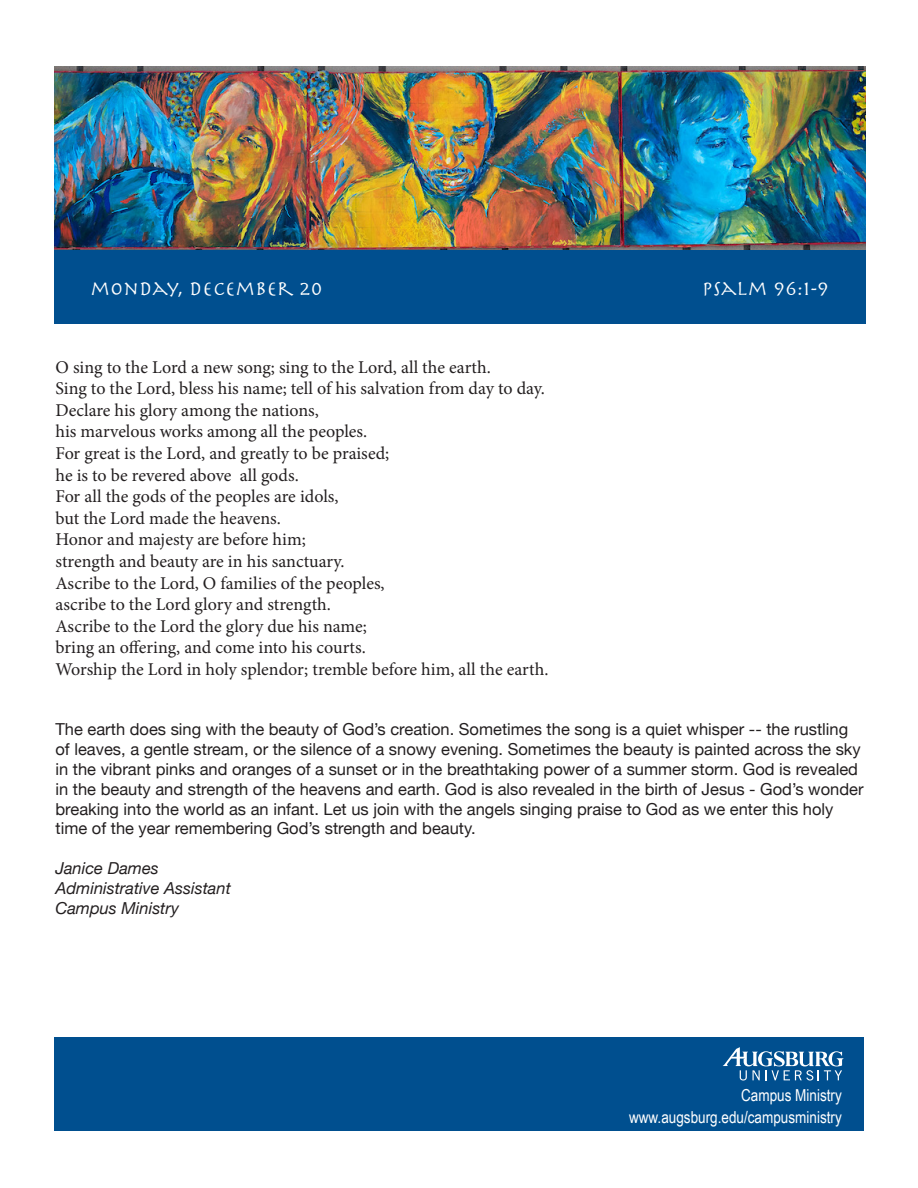
<style>
.page{position:relative;width:918px;height:1188px;background:#fff}
.page>*{position:absolute;margin:0;border:0;box-sizing:border-box;transform-origin:0 0}
.t1{font:21px "Herculanum";color:#fff}
.t2{font:18px "Minion Pro";letter-spacing:-.005em;color:#231f20}
.t3{font:16.5px/19.8px "Helvetica Neue";color:#231f20}
.t4{font:italic 16.5px "Helvetica Neue";color:#231f20}
.t5{font:16.5px "Arial Narrow";color:#fff}
</style>
<div class="page">
<div style="left:54px;top:1037px;width:810px;height:94px;background:#004f8f"></div>
<svg style="left:723px;top:1047px;width:120px;height:34px"></svg>
<img style="left:54px;top:67px;width:812px;height:183px">
<div style="left:54px;top:250px;width:812px;height:74px;background:#004f8f"></div>
<p class="t1" style="left:90px;top:275px;width:234px">MONDAY, DECEMBER 20</p>
<p class="t1" style="left:702px;top:275px;width:128px">PSALM 96:1-9</p>
<p class="t2" style="left:56px;top:355px;width:437px">O sing to the Lord a new song; sing to the Lord, all the earth.</p>
<p class="t2" style="left:56px;top:376px;width:491px">Sing to the Lord, bless his name; tell of his salvation from day to day.</p>
<p class="t2" style="left:56px;top:398px;width:265px">Declare his glory among the nations,</p>
<p class="t2" style="left:56px;top:420px;width:313px">his marvelous works among all the peoples.</p>
<p class="t2" style="left:56px;top:441px;width:335px">For great is the Lord, and greatly to be praised;</p>
<p class="t2" style="left:56px;top:463px;width:245px">he is to be revered above all gods.</p>
<p class="t2" style="left:56px;top:484px;width:285px">For all the gods of the peoples are idols,</p>
<p class="t2" style="left:56px;top:506px;width:227px">but the Lord made the heavens.</p>
<p class="t2" style="left:56px;top:528px;width:252px">Honor and majesty are before him;</p>
<p class="t2" style="left:56px;top:549px;width:291px">strength and beauty are in his sanctuary.</p>
<p class="t2" style="left:56px;top:571px;width:331px">Ascribe to the Lord, O families of the peoples,</p>
<p class="t2" style="left:56px;top:592px;width:277px">ascribe to the Lord glory and strength.</p>
<p class="t2" style="left:56px;top:614px;width:313px">Ascribe to the Lord the glory due his name;</p>
<p class="t2" style="left:56px;top:636px;width:312px">bring an offering, and come into his courts.</p>
<p class="t2" style="left:56px;top:657px;width:494px">Worship the Lord in holy splendor; tremble before him, all the earth.</p>
<p class="t3" style="left:56px;top:721px;width:810px">The earth does sing with the beauty of God’s creation. Sometimes the song is a quiet whisper -- the rustling of leaves, a gentle stream, or the silence of a snowy evening. Sometimes the beauty is painted across the sky in the vibrant pinks and oranges of a sunset or in the breathtaking power of a summer storm. God is revealed in the beauty and strength of the heavens and earth. God is also revealed in the birth of Jesus - God’s wonder breaking into the world as an infant. Let us join with the angels singing praise to God as we enter this holy time of the year remembering God’s strength and beauty.</p>
<p class="t4" style="left:56px;top:856px;width:105px">Janice Dames</p>
<p class="t4" style="left:56px;top:876px;width:177px">Administrative Assistant</p>
<p class="t4" style="left:56px;top:896px;width:125px">Campus Ministry</p>
<p class="t5" style="left:741px;top:1083px;width:102px">Campus Ministry</p>
<p class="t5" style="left:629px;top:1105px;width:214px">www.augsburg.edu/campusministry</p>
</div>
